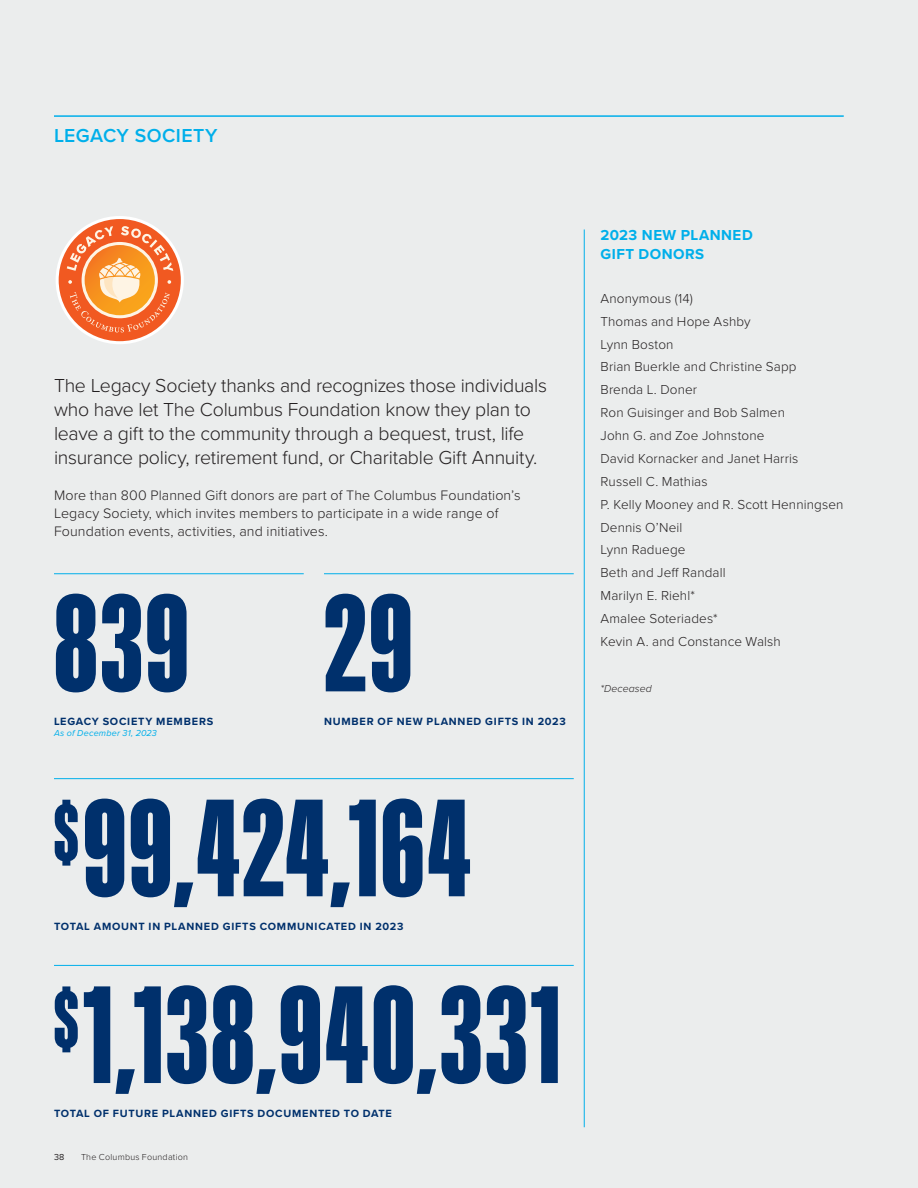
<style>
.page{position:relative;width:918px;height:1188px;background:#ebeded}
.page>*{position:absolute;margin:0;border:0;box-sizing:border-box;transform-origin:0 0}
.t1{font:138px "ABC Gravity X Compressed";letter-spacing:.02em;color:#00306c}
.t2{font:300 19.5px/24px "Proxima Nova";letter-spacing:-.015em;color:#231f20}
.t3{font:600 19.5px "Proxima Nova";letter-spacing:.02em;color:#00afea}
.t4{font:700 15px/19.5px "Proxima Nova";letter-spacing:.03em;color:#00afea}
.t5{font:300 14.25px/18px "Proxima Nova";letter-spacing:.01em;color:#231f20}
.t6{font:300 13.5px/22.8px "Proxima Nova";letter-spacing:.01em;color:#231f20}
.t7{font:700 10.8px "Proxima Nova";letter-spacing:.075em;color:#00306c}
.t8{font:italic 300 10.5px "Proxima Nova";letter-spacing:.01em;color:#231f20}
.t9{font:300 9px "Proxima Nova";letter-spacing:.025em;color:#231f20}
.t10{font:italic 9px "Proxima Nova";letter-spacing:.025em;color:#00afea}
.t11{font:9px "Proxima Nova";color:#231f20}
</style>
<div class="page">
<svg style="left:59px;top:219px;width:122px;height:122px"></svg>
<hr style="left:54px;top:115px;width:790px;height:2px;background:#00afea">
<hr style="left:54px;top:573px;width:250px;height:1px;background:#00afea">
<hr style="left:324px;top:573px;width:250px;height:1px;background:#00afea">
<hr style="left:54px;top:778px;width:520px;height:1px;background:#00afea">
<hr style="left:54px;top:965px;width:520px;height:1px;background:#00afea">
<hr style="left:584px;top:229px;width:1px;height:898px;background:#00afea">
<h2 class="t3" style="left:54px;top:121px;width:165px">LEGACY SOCIETY</h2>
<p class="t2" style="left:54px;top:372px;width:495px">The Legacy Society thanks and recognizes those individuals who have let The Columbus Foundation know they plan to leave a gift to the community through a bequest, trust, life insurance policy, retirement fund, or Charitable Gift Annuity.</p>
<p class="t5" style="left:54px;top:485px;width:468px">More than 800 Planned Gift donors are part of The Columbus Foundation’s<br>Legacy Society, which invites members to participate in a wide range of<br>Foundation events, activities, and initiatives.</p>
<h1 class="t1" style="left:54px;top:575px;width:360px">839 29</h1>
<p class="t7" style="left:54px;top:713px;width:161px">LEGACY SOCIETY MEMBERS</p>
<p class="t10" style="left:54px;top:727px;width:105px">As of December 31, 2023</p>
<p class="t7" style="left:324px;top:713px;width:243px">NUMBER OF NEW PLANNED GIFTS IN 2023</p>
<h1 class="t1" style="left:54px;top:780px;width:418px"><sup>$</sup>99,424,164</h1>
<p class="t7" style="left:54px;top:918px;width:351px">TOTAL AMOUNT IN PLANNED GIFTS COMMUNICATED IN 2023</p>
<h1 class="t1" style="left:54px;top:967px;width:508px"><sup>$</sup>1,138,940,331</h1>
<p class="t7" style="left:54px;top:1105px;width:339px">TOTAL OF FUTURE PLANNED GIFTS DOCUMENTED TO DATE</p>
<p class="t11" style="left:54px;top:1151px;width:12px">38</p>
<p class="t9" style="left:81px;top:1151px;width:109px">The Columbus Foundation</p>
<p class="t4" style="left:600px;top:224px;width:154px">2023 NEW PLANNED<br>GIFT DONORS</p>
<p class="t6" style="left:600px;top:286px;width:245px">Anonymous (14)<br>Thomas and Hope Ashby<br>Lynn Boston<br>Brian Buerkle and Christine Sapp<br>Brenda L. Doner<br>Ron Guisinger and Bob Salmen<br>John G. and Zoe Johnstone<br>David Kornacker and Janet Harris<br>Russell C. Mathias<br>P. Kelly Mooney and R. Scott Henningsen<br>Dennis O’Neil<br>Lynn Raduege<br>Beth and Jeff Randall<br>Marilyn E. Riehl*<br>Amalee Soteriades*<br>Kevin A. and Constance Walsh</p>
<p class="t8" style="left:600px;top:680px;width:53px">*Deceased</p>
</div>
